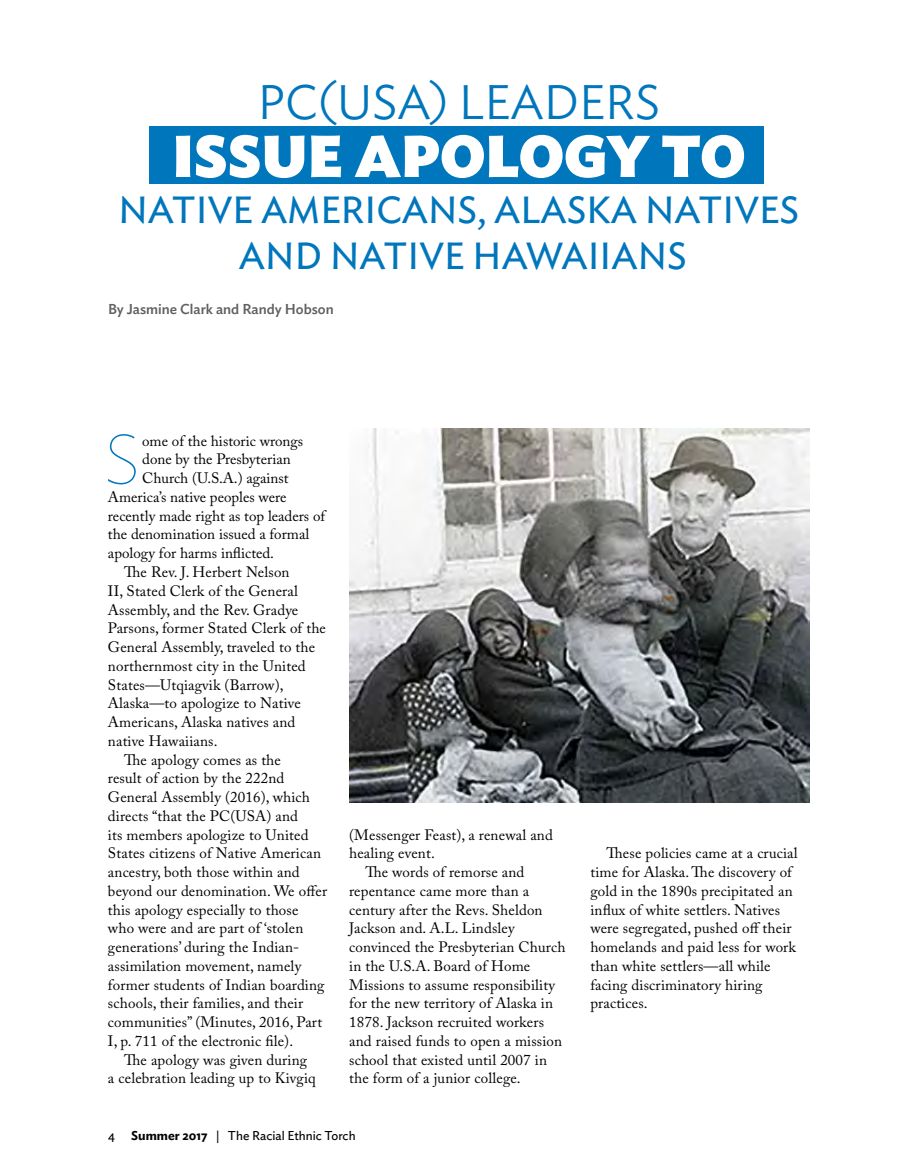
<style>
.page{position:relative;width:918px;height:1175px;background:#fff}
.page>*{position:absolute;margin:0;border:0;box-sizing:border-box;transform-origin:0 0}
.t1{font:100 68.25px "Ideal Sans";color:#0076bc}
.t2{font:900 58.5px "Ideal Sans";color:#fff}
.t3{font:300 48px "Ideal Sans";color:#0076bc}
.t4{font:37.5px/45.8px "Ideal Sans";color:#0076bc;text-align:center}
.t5{font:15px/18.8px "Adobe Caslon Pro";letter-spacing:.01em;color:#000}
.t6{font:500 14.25px "Ideal Sans";color:#5f6062}
.t7{font:12.75px "Ideal Sans";color:#000}
.s1{font-weight:600}
</style>
<div class="page">
<img style="left:349px;top:428px;width:461px;height:374px">
<div style="left:150px;top:127px;width:614px;height:57px;background:#0076bc"></div>
<h3 class="t3" style="left:258px;top:66px;width:404px">PC(USA) LEADERS</h3>
<h2 class="t2" style="left:172px;top:109px;width:575px">ISSUE APOLOGY TO</h2>
<h3 class="t4" style="left:119px;top:184px;width:682px">NATIVE AMERICANS, ALASKA NATIVES<br>AND NATIVE HAWAIIANS</h3>
<p class="t6" style="left:108px;top:298px;width:227px">By Jasmine Clark and Randy Hobson</p>
<h1 class="t1" style="left:105px;top:406px;width:36px">S</h1>
<p class="t5" style="left:142px;top:431px;width:163px">ome of the historic wrongs</p>
<p class="t5" style="left:142px;top:450px;width:150px">done by the Presbyterian</p>
<p class="t5" style="left:142px;top:468px;width:148px">Church (U.S.A.) against</p>
<p class="t5" style="left:108px;top:487px;width:180px">America’s native peoples were</p>
<p class="t5" style="left:108px;top:506px;width:219px">recently made right as top leaders of</p>
<p class="t5" style="left:108px;top:525px;width:203px">the denomination issued a formal</p>
<p class="t5" style="left:108px;top:543px;width:168px">apology for harms inflicted.</p>
<p class="t5" style="left:124px;top:562px;width:167px">The Rev. J. Herbert Nelson</p>
<p class="t5" style="left:108px;top:581px;width:191px">II, Stated Clerk of the General</p>
<p class="t5" style="left:108px;top:600px;width:192px">Assembly, and the Rev. Gradye</p>
<p class="t5" style="left:108px;top:618px;width:219px">Parsons, former Stated Clerk of the</p>
<p class="t5" style="left:108px;top:637px;width:209px">General Assembly, traveled to the</p>
<p class="t5" style="left:108px;top:656px;width:199px">northernmost city in the United</p>
<p class="t5" style="left:108px;top:675px;width:177px">States—Utqiagvik (Barrow),</p>
<p class="t5" style="left:108px;top:693px;width:194px">Alaska—to apologize to Native</p>
<p class="t5" style="left:108px;top:712px;width:189px">Americans, Alaska natives and</p>
<p class="t5" style="left:108px;top:731px;width:111px">native Hawaiians.</p>
<p class="t5" style="left:124px;top:750px;width:158px">The apology comes as the</p>
<p class="t5" style="left:108px;top:768px;width:178px">result of action by the 222nd</p>
<p class="t5" style="left:108px;top:787px;width:204px">General Assembly (2016), which</p>
<p class="t5" style="left:108px;top:806px;width:192px">directs “that the PC(USA) and</p>
<p class="t5" style="left:108px;top:825px;width:202px">its members apologize to United</p>
<p class="t5" style="left:108px;top:843px;width:215px">States citizens of Native American</p>
<p class="t5" style="left:108px;top:862px;width:193px">ancestry, both those within and</p>
<p class="t5" style="left:108px;top:881px;width:221px">beyond our denomination. We offer</p>
<p class="t5" style="left:108px;top:900px;width:192px">this apology especially to those</p>
<p class="t5" style="left:108px;top:918px;width:197px">who were and are part of ‘stolen</p>
<p class="t5" style="left:108px;top:937px;width:193px">generations’ during the Indian-</p>
<p class="t5" style="left:108px;top:956px;width:195px">assimilation movement, namely</p>
<p class="t5" style="left:108px;top:975px;width:218px">former students of Indian boarding</p>
<p class="t5" style="left:108px;top:993px;width:197px">schools, their families, and their</p>
<p class="t5" style="left:108px;top:1012px;width:216px">communities” (Minutes, 2016, Part</p>
<p class="t5" style="left:108px;top:1031px;width:187px">I, p. 711 of the electronic file).</p>
<p class="t5" style="left:124px;top:1050px;width:184px">The apology was given during</p>
<p class="t5" style="left:108px;top:1068px;width:209px">a celebration leading up to Kivgiq</p>
<p class="t5" style="left:349px;top:825px;width:205px">(Messenger Feast), a renewal and</p>
<p class="t5" style="left:349px;top:843px;width:87px">healing event.</p>
<p class="t5" style="left:365px;top:862px;width:161px">The words of remorse and</p>
<p class="t5" style="left:349px;top:881px;width:182px">repentance came more than a</p>
<p class="t5" style="left:349px;top:900px;width:195px">century after the Revs. Sheldon</p>
<p class="t5" style="left:349px;top:918px;width:167px">Jackson and. A.L. Lindsley</p>
<p class="t5" style="left:349px;top:937px;width:218px">convinced the Presbyterian Church</p>
<p class="t5" style="left:349px;top:956px;width:183px">in the U.S.A. Board of Home</p>
<p class="t5" style="left:349px;top:975px;width:207px">Missions to assume responsibility</p>
<p class="t5" style="left:349px;top:993px;width:205px">for the new territory of Alaska in</p>
<p class="t5" style="left:349px;top:1012px;width:196px">1878. Jackson recruited workers</p>
<p class="t5" style="left:349px;top:1031px;width:214px">and raised funds to open a mission</p>
<p class="t5" style="left:349px;top:1050px;width:199px">school that existed until 2007 in</p>
<p class="t5" style="left:349px;top:1068px;width:173px">the form of a junior college.</p>
<p class="t7" style="left:108px;top:1125px;width:8px">4</p>
<p class="t7" style="left:131px;top:1125px;width:226px"><span class="s1">Summer 2017</span> | The Racial Ethnic Torch</p>
<p class="t5" style="left:590px;top:843px;width:209px;text-indent:16px">These policies came at a crucial time for Alaska. The discovery of gold in the 1890s precipitated an influx of white settlers. Natives were segregated, pushed off their homelands and paid less for work than white settlers—all while facing discriminatory hiring practices.</p>
</div>
